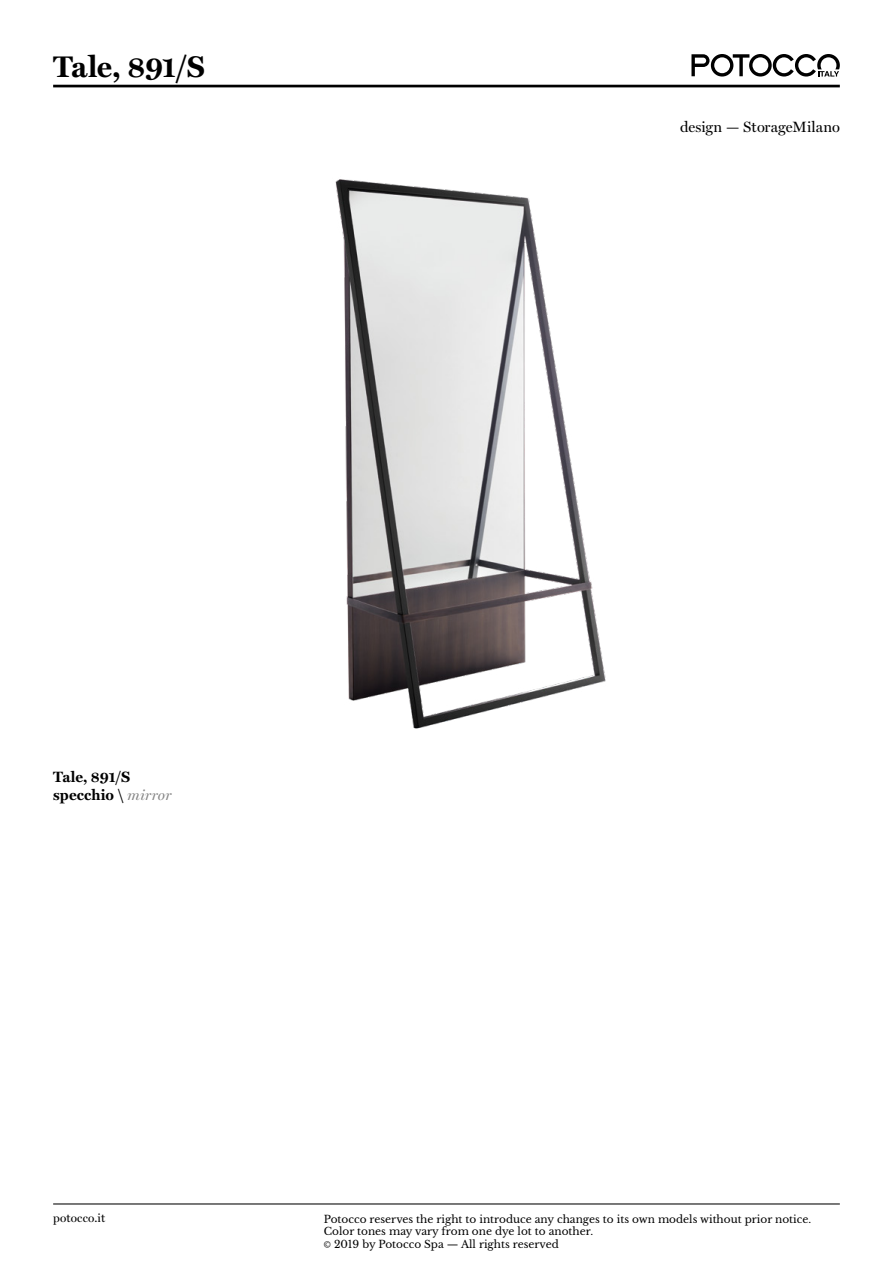
<style>
.page{position:relative;width:893px;height:1263px;background:#fff}
.page>*{position:absolute;margin:0;border:0;box-sizing:border-box;transform-origin:0 0}
.t1{font:700 30px "Miller Text";letter-spacing:-.02em;color:#000}
.t2{font:700 15px/18px "Miller Text";letter-spacing:.01em;color:#000}
.t3{font:15px "Miller Display";letter-spacing:.005em;color:#000}
.t4{font:12px "Miller Display";letter-spacing:.015em;color:#000}
.t5{font:10.5px/12.6px "Libre Baskerville";color:#000}
.s1{font-family:"Miller Display";font-weight:400;font-style:italic;color:#878787}
.s2{font-family:"Myriad Pro"}
</style>
<div class="page">
<img style="left:176px;top:84px;width:541px;height:645px">
<hr style="left:53px;top:1203px;width:787px;height:1px;background:#000">
<hr style="left:53px;top:85px;width:787px;height:2px;background:#000">
<svg style="left:691px;top:54px;width:149px;height:23px"></svg>
<h1 class="t1" style="left:53px;top:49px;width:153px">Tale, 891/S</h1>
<h2 class="t2" style="left:53px;top:767px;width:120px">Tale, 891/S specchio \ <span class="s1">mirror</span></h2>
<h2 class="t3" style="left:680px;top:117px;width:161px">design — StorageMilano</h2>
<p class="t4" style="left:53px;top:1210px;width:54px">potocco.it</p>
<p class="t5" style="left:324px;top:1212px;width:489px">Potocco reserves the right to introduce any changes to its own models without prior notice.<br>Color tones may vary from one dye lot to another.<br><span class="s2">©</span> 2019 by Potocco Spa — All rights reserved</p>
</div>
